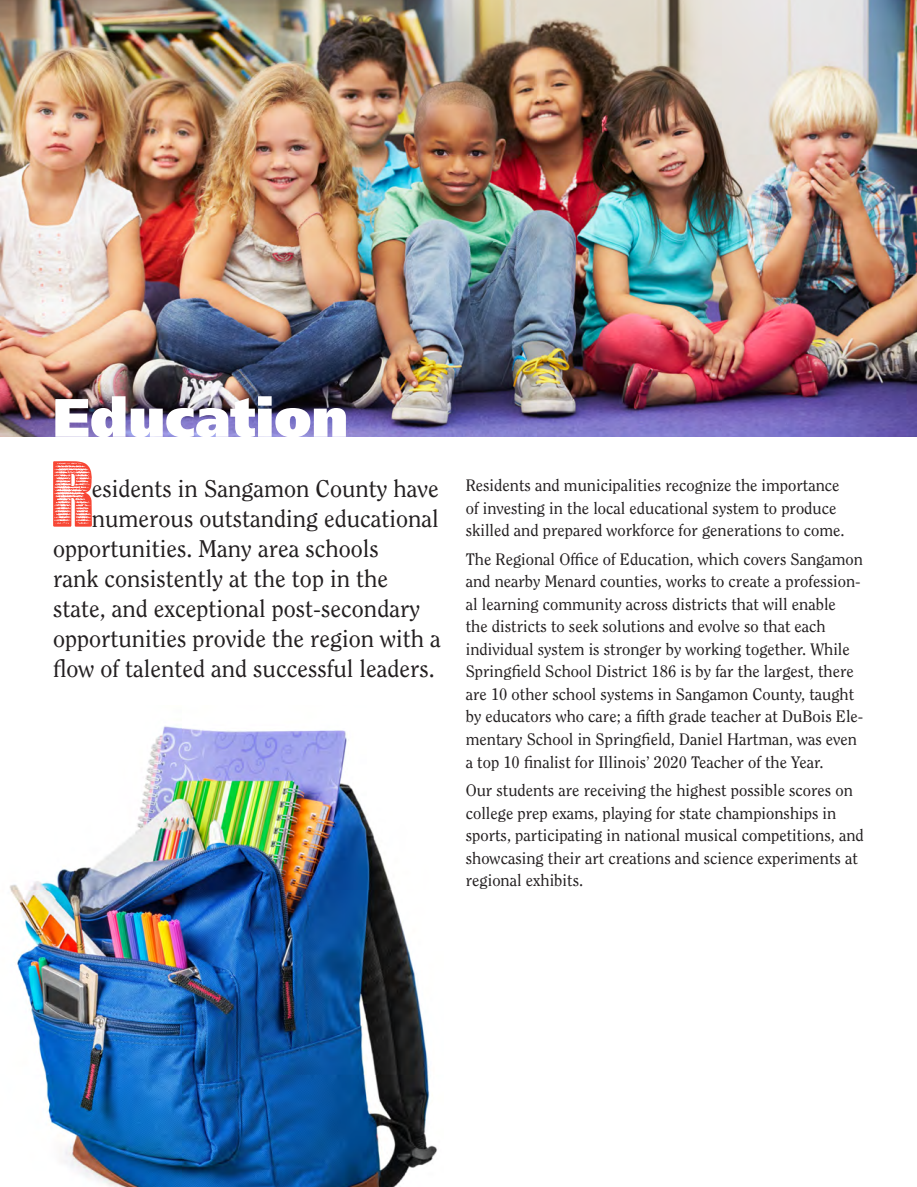
<style>
.page{position:relative;width:917px;height:1187px;background:#fff}
.page>*{position:absolute;margin:0;border:0;box-sizing:border-box;transform-origin:0 0}
.Attraction_Head{font:900 54px "Frutiger LT Std";color:#fff}
.Intro_CAP{font:24px "Clearface Std";color:#231f20}
.t1{font:16.5px/22.5px "Clearface Std";color:#231f20}
</style>
<div class="page">
<img style="left:9px;top:726px;width:428px;height:460px">
<img style="left:0;top:0;width:916px;height:436px">
<svg style="left:53px;top:461px;width:39px;height:66px;background:#f99085"></svg>
<p class="Attraction_Head" style="left:53px;top:385px;width:297px">Education</p>
<p class="Intro_CAP" style="left:92px;top:474px;width:348px">esidents in Sangamon County have</p>
<p class="Intro_CAP" style="left:92px;top:504px;width:348px">numerous outstanding educational</p>
<p class="Intro_CAP" style="left:53px;top:534px;width:327px">opportunities. Many area schools</p>
<p class="Intro_CAP" style="left:53px;top:564px;width:336px">rank consistently at the top in the</p>
<p class="Intro_CAP" style="left:53px;top:594px;width:368px">state, and exceptional post-secondary</p>
<p class="Intro_CAP" style="left:53px;top:624px;width:389px">opportunities provide the region with a</p>
<p class="Intro_CAP" style="left:53px;top:654px;width:383px">flow of talented and successful leaders.</p>
<p class="t1" style="left:465px;top:474px;width:380px">Residents and municipalities recognize the importance of investing in the local educational system to produce skilled and prepared workforce for generations to come.</p>
<p class="t1" style="left:465px;top:547px;width:399px">The Regional Office of Education, which covers Sangamon and nearby Menard counties, works to create a profession&shy;al learning community across districts that will enable<br>the districts to seek solutions and evolve so that each individual system is stronger by working together. While Springfield School District 186 is by far the largest, there are 10 other school systems in Sangamon County, taught by educators who care; a fifth grade teacher at DuBois Ele&shy;mentary School in Springfield, Daniel Hartman, was even a top 10 finalist for Illinois’ 2020 Teacher of the Year.</p>
<p class="t1" style="left:465px;top:779px;width:399px">Our students are receiving the highest possible scores on college prep exams, playing for state championships in sports, participating in national musical competitions, and showcasing their art creations and science experiments at regional exhibits.</p>
</div>
